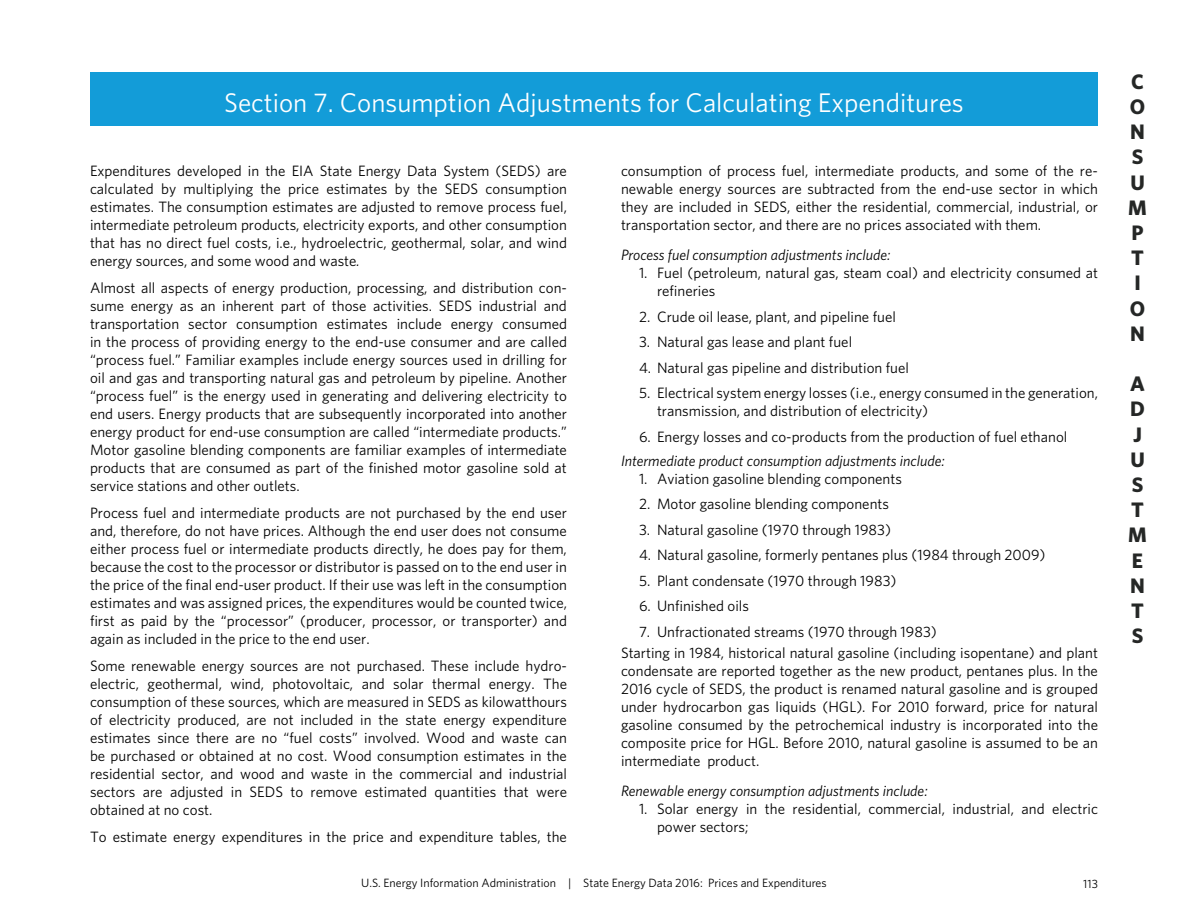
<style>
.page{position:relative;width:1188px;height:918px;background:#fff}
.page>*{position:absolute;margin:0;border:0;box-sizing:border-box;transform-origin:0 0}
.t1{font:27px "Whitney";color:#fff}
.t2{font:700 21px/25.2px "Whitney";color:#252726}
.t3{font:15px/18px "Whitney";color:#000;text-align:justify}
.t4{font:italic 15px "Whitney";color:#000}
.t5{font:12px "Whitney";color:#000}
.t6{font:12px "Whitney";color:#000}
.s1{font-style:italic}
</style>
<div class="page">
<div style="left:90px;top:72px;width:1008px;height:54px;background:#139cd8"></div>
<h1 class="t1" style="left:224px;top:86px;width:741px">Section 7. Consumption Adjustments for Calculating Expenditures</h1>
<p class="t3" style="left:90px;top:162px;width:479px">Expenditures developed in the EIA State Energy Data System (SEDS) are calculated by multiplying the price estimates by the SEDS consumption estimates. The consumption estimates are adjusted to remove process fuel, intermediate petroleum products, electricity exports, and other consumption that has no direct fuel costs, i.e., hydroelectric, geothermal, solar, and wind energy sources, and some wood and waste<span class="s1">.</span></p>
<p class="t3" style="left:90px;top:279px;width:479px">Almost all aspects of energy production, processing, and distribution con&shy;sume energy as an inherent part of those activities. SEDS industrial and transportation sector consumption estimates include energy consumed in the process of providing energy to the end-use consumer and are called “process fuel.” Familiar examples include energy sources used in drilling for oil and gas and transporting natural gas and petroleum by pipeline. Another “process fuel” is the energy used in generating and delivering electricity to end users. Energy products that are subsequently incorporated into another energy product for end-use consumption are called “intermediate products.” Motor gasoline blending components are familiar examples of intermediate products that are consumed as part of the finished motor gasoline sold at service stations and other outlets.</p>
<p class="t3" style="left:90px;top:504px;width:479px">Process fuel and intermediate products are not purchased by the end user and, therefore, do not have prices. Although the end user does not consume either process fuel or intermediate products directly, he does pay for them, because the cost to the processor or distributor is passed on to the end user in the price of the final end-user product. If their use was left in the consumption estimates and was assigned prices, the expenditures would be counted twice, first as paid by the “processor” (producer, processor, or transporter) and again as included in the price to the end user.</p>
<p class="t3" style="left:90px;top:657px;width:479px">Some renewable energy sources are not purchased. These include hydro&shy;electric, geothermal, wind, photovoltaic, and solar thermal energy. The consumption of these sources, which are measured in SEDS as kilowatthours of electricity produced, are not included in the state energy expenditure estimates since there are no “fuel costs” involved. Wood and waste can be purchased or obtained at no cost. Wood consumption estimates in the residential sector, and wood and waste in the commercial and industrial sectors are adjusted in SEDS to remove estimated quantities that were obtained at no cost.</p>
<p class="t3" style="left:90px;top:828px;width:479px">To estimate energy expenditures in the price and expenditure tables, the</p>
<p class="t3" style="left:621px;top:162px;width:479px">consumption of process fuel, intermediate products, and some of the re&shy;newable energy sources are subtracted from the end-use sector in which they are included in SEDS, either the residential, commercial, industrial, or transportation sector, and there are no prices associated with them.</p>
<p class="t4" style="left:621px;top:245px;width:271px">Process fuel consumption adjustments include:</p>
<p class="t3" style="left:657px;top:264px;width:443px;text-indent:-18px">1. Fuel (petroleum, natural gas, steam coal) and electricity consumed at refineries</p>
<p class="t3" style="left:639px;top:307px;width:258px">2. Crude oil lease, plant, and pipeline fuel</p>
<p class="t3" style="left:639px;top:333px;width:215px">3. Natural gas lease and plant fuel</p>
<p class="t3" style="left:639px;top:358px;width:271px">4. Natural gas pipeline and distribution fuel</p>
<p class="t3" style="left:657px;top:384px;width:443px;text-indent:-18px">5. Electrical system energy losses (i.e., energy consumed in the generation, transmission, and distribution of electricity)</p>
<p class="t3" style="left:639px;top:427px;width:430px">6. Energy losses and co-products from the production of fuel ethanol</p>
<p class="t4" style="left:621px;top:450px;width:325px">Intermediate product consumption adjustments include:</p>
<p class="t3" style="left:639px;top:469px;width:265px">1. Aviation gasoline blending components</p>
<p class="t3" style="left:639px;top:495px;width:252px">2. Motor gasoline blending components</p>
<p class="t3" style="left:639px;top:520px;width:254px">3. Natural gasoline (1970 through 1983)</p>
<p class="t3" style="left:639px;top:546px;width:408px">4. Natural gasoline, formerly pentanes plus (1984 through 2009)</p>
<p class="t3" style="left:639px;top:571px;width:259px">5. Plant condensate (1970 through 1983)</p>
<p class="t3" style="left:639px;top:597px;width:111px">6. Unfinished oils</p>
<p class="t3" style="left:621px;top:621px;width:478px;line-height:21px;text-indent:18px">7. Unfractionated streams (1970 through 1983)<br>Starting in 1984, historical natural gasoline (including isopentane) and plant</p>
<p class="t3" style="left:621px;top:661px;width:479px">condensate are reported together as the new product, pentanes plus. In the 2016 cycle of SEDS, the product is renamed natural gasoline and is grouped under hydrocarbon gas liquids (HGL). For 2010 forward, price for natural gasoline consumed by the petrochemical industry is incorporated into the composite price for HGL. Before 2010, natural gasoline is assumed to be an intermediate product.</p>
<p class="t4" style="left:621px;top:780px;width:308px">Renewable energy consumption adjustments include:</p>
<p class="t3" style="left:657px;top:799px;width:443px;text-indent:-18px">1. Solar energy in the residential, commercial, industrial, and electric power sectors;</p>
<p class="t5" style="left:361px;top:875px;width:467px">U.S. Energy Information Administration | State Energy Data 2016: Prices and Expenditures</p>
<p class="t6" style="left:1083px;top:877px;width:16px">113</p>
<h2 class="t2" style="left:1128px;top:68px;width:20px">C<br>O<br>N<br>S<br>U<br>M<br>P<br>T<br>I<br>O<br>N</h2>
<h2 class="t2" style="left:1128px;top:371px;width:20px">A<br>D<br>J<br>U<br>S<br>T<br>M<br>E<br>N<br>T<br>S</h2>
</div>
